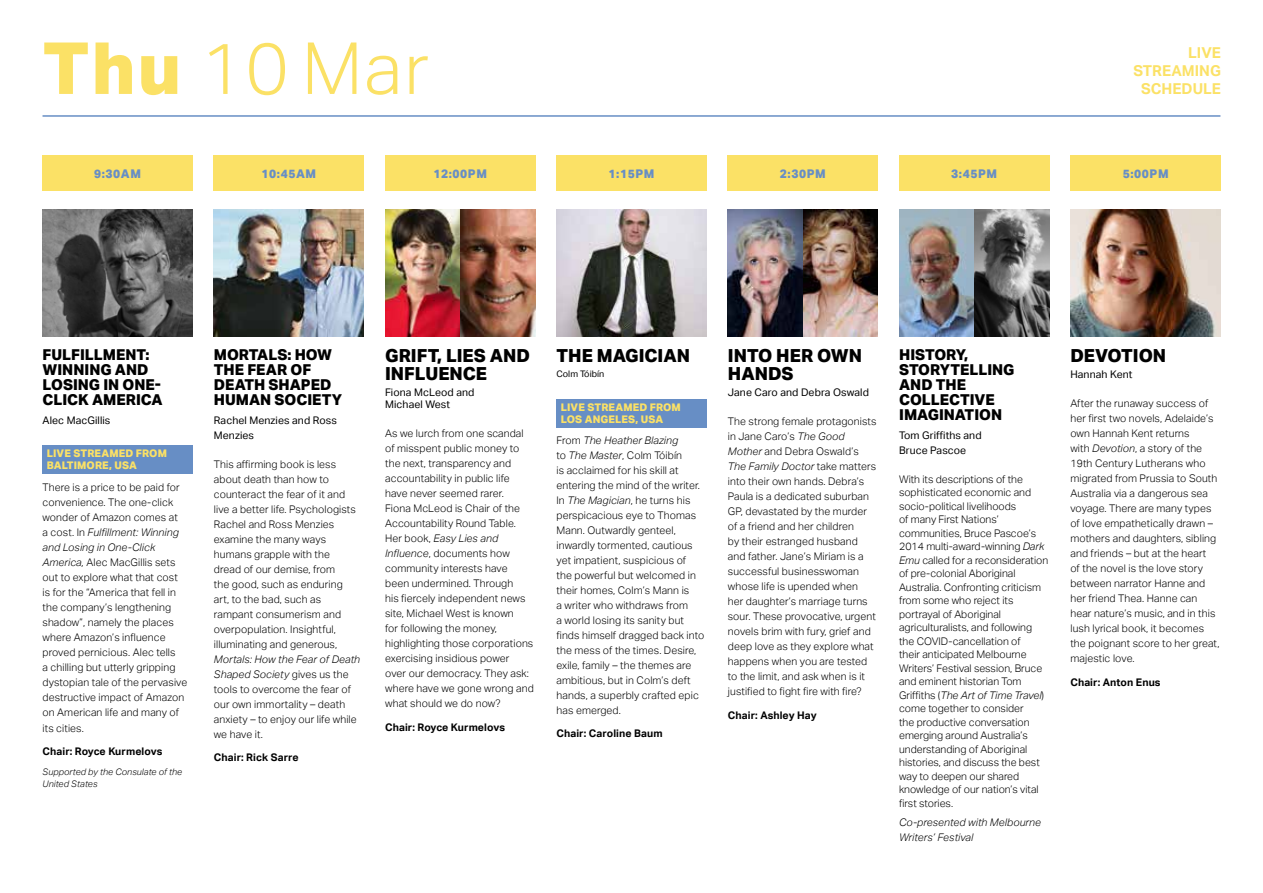
<style>
.page{position:relative;width:1263px;height:893px;background:#fff}
.page>*{position:absolute;margin:0;border:0;box-sizing:border-box;transform-origin:0 0}
.t1{font:300 72px "Aktiv Grotesk";color:#fbe166}
.t2{font:800 18px/18px "Aktiv Grotesk";color:#000}
.t3{font:800 15px/15px "Aktiv Grotesk";color:#000}
.t4{font:700 15px/18px "Aktiv Grotesk";color:#fbe166;text-align:right}
.t5{font:800 12px "Aktiv Grotesk";letter-spacing:.05em;color:#678ec5}
.t6{font:300 10.5px/15px "Aktiv Grotesk";letter-spacing:.01em;color:#000}
.t7{font:10.5px/15px "Aktiv Grotesk";letter-spacing:.01em;color:#000}
.t8{font:700 10.5px "Aktiv Grotesk";letter-spacing:.01em;color:#000}
.t9{font:800 10.5px/12px "Aktiv Grotesk";letter-spacing:.01em;color:#fbe166}
.t10{font:italic 300 10.5px/15px "Aktiv Grotesk";letter-spacing:.01em;color:#000}
.t11{font:italic 300 9px/12px "Aktiv Grotesk";letter-spacing:.01em;color:#000}
.t12{font:9px "Aktiv Grotesk";color:#000}
.s1{font-weight:800}
.s2{font-style:italic}
</style>
<div class="page">
<hr style="left:43px;top:115px;width:1177px;height:2px;background:#678ec5">
<div style="left:43px;top:156px;width:150px;height:35px;background:#fbe166"></div>
<div style="left:214px;top:156px;width:150px;height:35px;background:#fbe166"></div>
<div style="left:385px;top:156px;width:150px;height:35px;background:#fbe166"></div>
<div style="left:728px;top:156px;width:150px;height:35px;background:#fbe166"></div>
<div style="left:556px;top:156px;width:150px;height:35px;background:#fbe166"></div>
<div style="left:899px;top:156px;width:150px;height:35px;background:#fbe166"></div>
<div style="left:1070px;top:156px;width:151px;height:35px;background:#fbe166"></div>
<div style="left:43px;top:445px;width:150px;height:28px;background:#678ec5"></div>
<div style="left:556px;top:400px;width:150px;height:28px;background:#678ec5"></div>
<img style="left:43px;top:209px;width:150px;height:128px">
<img style="left:214px;top:209px;width:150px;height:128px">
<img style="left:385px;top:209px;width:75px;height:128px">
<img style="left:460px;top:209px;width:75px;height:128px">
<img style="left:556px;top:209px;width:150px;height:128px">
<img style="left:803px;top:209px;width:75px;height:128px">
<img style="left:728px;top:209px;width:75px;height:128px">
<img style="left:899px;top:209px;width:75px;height:128px">
<svg style="left:974px;top:209px;width:75px;height:128px;background:#6b6b6b"></svg>
<img style="left:1070px;top:209px;width:151px;height:128px">
<h1 class="t1" style="left:43px;top:27px;width:388px"><span class="s1">Thu</span> 10 Mar</h1>
<h3 class="t4" style="left:1133px;top:44px;width:89px">LIVE<br>STREAMING<br>SCHEDULE</h3>
<p class="t5" style="left:94px;top:166px;width:49px">9:30AM</p>
<p class="t5" style="left:261px;top:166px;width:56px">10:45AM</p>
<p class="t5" style="left:433px;top:166px;width:55px">12:00PM</p>
<p class="t5" style="left:608px;top:166px;width:47px">1:15PM</p>
<p class="t5" style="left:780px;top:166px;width:47px">2:30PM</p>
<p class="t5" style="left:951px;top:166px;width:47px">3:45PM</p>
<p class="t5" style="left:1123px;top:166px;width:47px">5:00PM</p>
<h3 class="t3" style="left:43px;top:346px;width:122px">FULFILLMENT:<br>WINNING AND<br>LOSING IN ONE-<br>CLICK AMERICA</h3>
<p class="t7" style="left:43px;top:413px;width:69px">Alec MacGillis</p>
<p class="t9" style="left:47px;top:447px;width:122px">LIVE STREAMED FROM<br>BALTIMORE, USA</p>
<p class="t6" style="left:43px;top:480px;width:146px">There is a price to be paid for convenience. The one-click wonder of Amazon comes at<br>a cost. In <span class="s2">Fulfillment: Winning and Losing in One-Click<br>America,</span> Alec MacGillis sets out to explore what that cost is for the “America that fell in the company’s lengthening shadow”, namely the places where Amazon’s influence proved pernicious. Alec tells<br>a chilling but utterly gripping dystopian tale of the pervasive destructive impact of Amazon on American life and many of its cities.</p>
<p class="t8" style="left:43px;top:745px;width:121px">Chair: Royce Kurmelovs</p>
<p class="t11" style="left:43px;top:766px;width:141px">Supported by the Consulate of the<br>United States</p>
<h3 class="t3" style="left:214px;top:346px;width:130px">MORTALS: HOW<br>THE FEAR OF<br>DEATH SHAPED<br>HUMAN SOCIETY</h3>
<p class="t7" style="left:214px;top:413px;width:124px">Rachel Menzies and Ross<br>Menzies</p>
<p class="t6" style="left:214px;top:457px;width:144px">This affirming book is less about death than how to counteract the fear of it and live a better life. Psychologists<br>Rachel and Ross Menzies examine the many ways humans grapple with the dread of our demise, from<br>the good, such as enduring art, to the bad, such as rampant consumerism and overpopulation. Insightful, illuminating and generous,</p>
<p class="t6" style="left:214px;top:652px;width:148px"><span class="s2">Mortals: How the Fear of Death<br>Shaped Society</span> gives us the tools to overcome the fear of our own immortality – death anxiety – to enjoy our life while we have it.</p>
<p class="t8" style="left:214px;top:751px;width:86px">Chair: Rick Sarre</p>
<h2 class="t2" style="left:385px;top:346px;width:146px">GRIFT, LIES AND<br>INFLUENCE</h2>
<p class="t7" style="left:385px;top:387px;width:91px;line-height:12px">Fiona McLeod and<br>Michael West</p>
<p class="t6" style="left:385px;top:426px;width:150px">As we lurch from one scandal of misspent public money to the next, transparency and accountability in public life have never seemed rarer.<br>Fiona McLeod is Chair of the<br>Accountability Round Table.<br>Her book, <span class="s2">Easy Lies and<br>Influence</span>, documents how community interests have been undermined. Through<br>his fiercely independent news site, Michael West is known<br>for following the money, highlighting those corporations exercising insidious power<br>over our democracy. They ask: where have we gone wrong and what should we do now?</p>
<p class="t8" style="left:385px;top:721px;width:121px">Chair: Royce Kurmelovs</p>
<h2 class="t2" style="left:556px;top:346px;width:135px">THE MAGICIAN</h2>
<p class="t12" style="left:556px;top:368px;width:49px">Colm Tóibín</p>
<p class="t9" style="left:561px;top:401px;width:122px">LIVE STREAMED FROM<br>LOS ANGELES, USA</p>
<p class="t6" style="left:556px;top:432px;width:149px">From <span class="s2">The Heather Blazing<br></span>to <span class="s2">The Master</span>, Colm Tóibín<br>is acclaimed for his skill at entering the mind of the writer.<br>In <span class="s2">The Magician</span>, he turns his perspicacious eye to Thomas<br>Mann. Outwardly genteel, inwardly tormented, cautious yet impatient, suspicious of<br>the powerful but welcomed in their homes, Colm’s Mann is<br>a writer who withdraws from<br>a world losing its sanity but finds himself dragged back into the mess of the times. Desire, exile, family – the themes are ambitious, but in Colm’s deft hands, a superbly crafted epic has emerged.</p>
<p class="t8" style="left:556px;top:727px;width:108px">Chair: Caroline Baum</p>
<h2 class="t2" style="left:728px;top:346px;width:136px">INTO HER OWN<br>HANDS</h2>
<p class="t7" style="left:728px;top:385px;width:143px">Jane Caro and Debra Oswald</p>
<p class="t6" style="left:728px;top:414px;width:150px">The strong female protagonists in Jane Caro’s <span class="s2">The Good<br>Mother</span> and Debra Oswald’s<br><span class="s2">The Family Doctor</span> take matters into their own hands. Debra’s<br>Paula is a dedicated suburban<br>GP, devastated by the murder of a friend and her children<br>by their estranged husband and father. Jane’s Miriam is a successful businesswoman whose life is upended when<br>her daughter’s marriage turns sour. These provocative, urgent novels brim with fury, grief and deep love as they explore what happens when you are tested to the limit, and ask when is it justified to fight fire with fire?</p>
<p class="t8" style="left:728px;top:709px;width:90px">Chair: Ashley Hay</p>
<h3 class="t3" style="left:899px;top:346px;width:117px">HISTORY,<br>STORYTELLING<br>AND THE<br>COLLECTIVE<br>IMAGINATION</h3>
<p class="t7" style="left:899px;top:428px;width:84px">Tom Griffiths and<br>Bruce Pascoe</p>
<p class="t6" style="left:899px;top:472px;width:151px;line-height:13.5px">With its descriptions of the sophisticated economic and socio-political livelihoods<br>of many First Nations’ communities, Bruce Pascoe’s<br>2014 multi-award-winning <span class="s2">Dark<br>Emu</span> called for a reconsideration of pre-colonial Aboriginal<br>Australia. Confronting criticism from some who reject its portrayal of Aboriginal agriculturalists, and following the COVID-cancellation of<br>their anticipated Melbourne<br>Writers’ Festival session, Bruce and eminent historian Tom<br>Griffiths (<span class="s2">The Art of Time Travel</span>) come together to consider<br>the productive conversation emerging around Australia’s understanding of Aboriginal histories, and discuss the best way to deepen our shared knowledge of our nation’s vital first stories.</p>
<p class="t10" style="left:899px;top:815px;width:143px">Co-presented with Melbourne<br>Writers’ Festival</p>
<h2 class="t2" style="left:1070px;top:346px;width:97px">DEVOTION</h2>
<p class="t7" style="left:1070px;top:367px;width:64px">Hannah Kent</p>
<p class="t6" style="left:1070px;top:396px;width:151px">After the runaway success of her first two novels, Adelaide’s own Hannah Kent returns<br>with <span class="s2">Devotion</span>, a story of the<br>19th Century Lutherans who migrated from Prussia to South<br>Australia via a dangerous sea voyage. There are many types of love empathetically drawn – mothers and daughters, sibling and friends – but at the heart<br>of the novel is the love story between narrator Hanne and her friend Thea. Hanne can hear nature’s music, and in this lush lyrical book, it becomes the poignant score to her great, majestic love.</p>
<p class="t8" style="left:1070px;top:676px;width:92px">Chair: Anton Enus</p>
</div>
